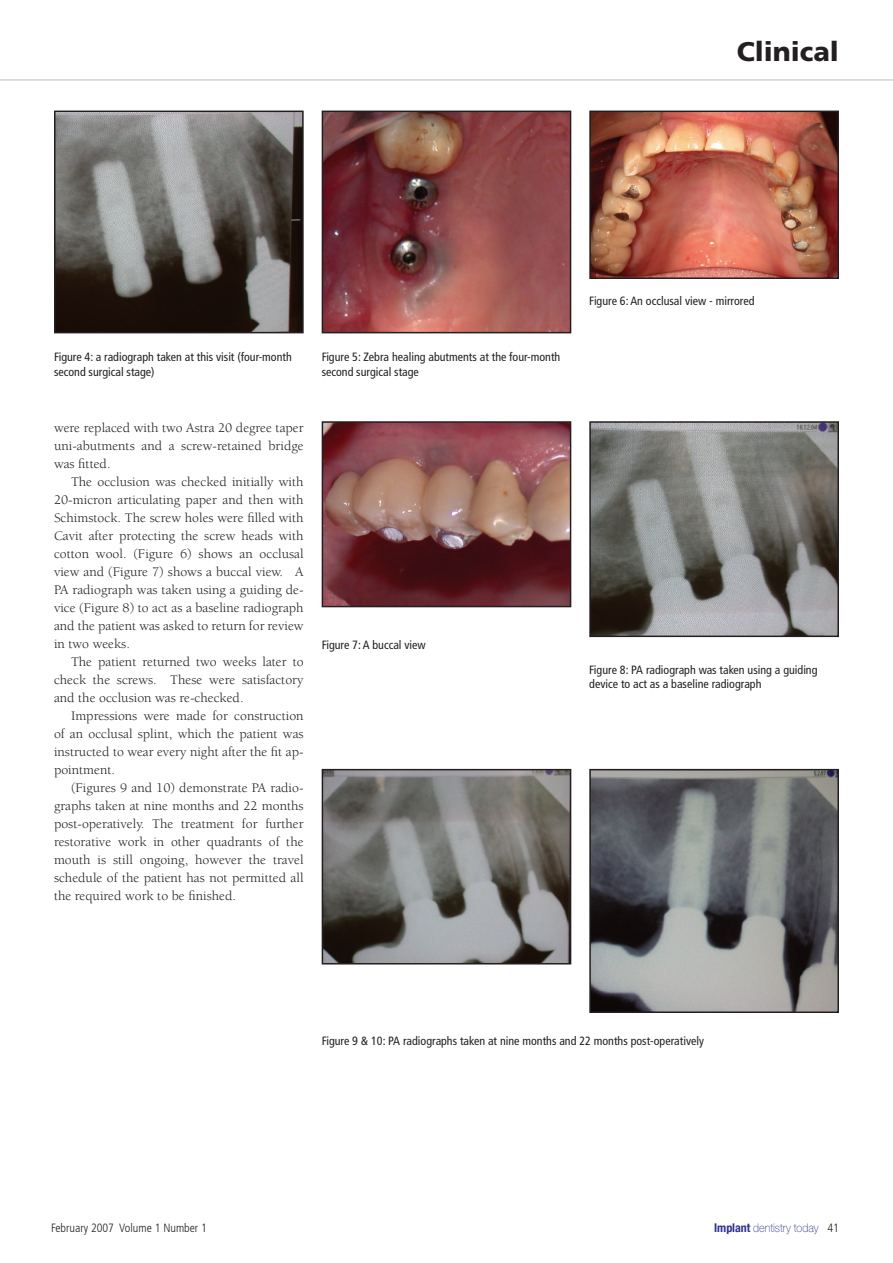
<style>
.page{position:relative;width:893px;height:1263px;background:#fff}
.page>*{position:absolute;margin:0;border:0;box-sizing:border-box;transform-origin:0 0}
.t1{font:900 27px "Frutiger";color:#231f20}
.t2{font:13.5px/18px "Berkeley";color:#231f20;text-align:justify}
.t3{font:condensed 12px/14.4px "Frutiger";color:#231f20}
.t4{font:300 condensed 12px "Frutiger";color:#231f20}
.t5{font:100 12px "Helvetica Neue";color:#323092;scale:.9 1}
.s1{font-weight:700;font-stretch:condensed}
.s2{font-family:"Frutiger";font-weight:300;font-stretch:condensed;color:#231f20}
</style>
<div class="page">
<hr style="left:0;top:79px;width:893px;height:2px;background:#d1d2d4">
<img style="left:57px;top:114px;width:244px;height:216px">
<div style="left:54px;top:111px;width:250px;height:222px;border:2px solid #231f20"></div>
<img style="left:325px;top:114px;width:243px;height:216px">
<div style="left:322px;top:111px;width:249px;height:222px;border:2px solid #231f20"></div>
<img style="left:592px;top:114px;width:244px;height:162px">
<div style="left:589px;top:111px;width:250px;height:168px;border:2px solid #231f20"></div>
<img style="left:325px;top:424px;width:243px;height:180px">
<div style="left:322px;top:421px;width:249px;height:186px;border:2px solid #231f20"></div>
<img style="left:592px;top:424px;width:244px;height:210px">
<div style="left:589px;top:421px;width:250px;height:216px;border:2px solid #231f20"></div>
<img style="left:325px;top:772px;width:243px;height:189px">
<div style="left:322px;top:769px;width:249px;height:195px;border:2px solid #231f20"></div>
<img style="left:592px;top:772px;width:244px;height:238px">
<div style="left:589px;top:769px;width:250px;height:244px;border:2px solid #231f20"></div>
<h1 class="t1" style="left:737px;top:35px;width:104px">Clinical</h1>
<p class="t3" style="left:54px;top:350px;width:239px">Figure 4: a radiograph taken at this visit (four-month second surgical stage)</p>
<p class="t3" style="left:322px;top:350px;width:240px">Figure 5: Zebra healing abutments at the four-month second surgical stage</p>
<p class="t2" style="left:54px;top:419px;width:251px">were replaced with two Astra 20 degree taper uni-abutments and a screw-retained bridge was fitted.</p>
<p class="t2" style="left:54px;top:473px;width:251px;text-indent:17px">The occlusion was checked initially with 20-micron articulating paper and then with Schimstock. The screw holes were filled with Cavit after protecting the screw heads with cotton wool. (Figure 6) shows an occlusal view and (Figure 7) shows a buccal view. A PA radiograph was taken using a guiding de&shy;vice (Figure 8) to act as a baseline radiograph and the patient was asked to return for review in two weeks.</p>
<p class="t2" style="left:54px;top:653px;width:251px;text-indent:17px">The patient returned two weeks later to check the screws. These were satisfactory and the occlusion was re-checked.</p>
<p class="t2" style="left:54px;top:707px;width:251px;text-indent:17px">Impressions were made for construction of an occlusal splint, which the patient was instructed to wear every night after the fit ap&shy;pointment.</p>
<p class="t2" style="left:54px;top:779px;width:251px;text-indent:17px">(Figures 9 and 10) demonstrate PA radio&shy;graphs taken at nine months and 22 months post-operatively. The treatment for further restorative work in other quadrants of the mouth is still ongoing, however the travel schedule of the patient has not permitted all the required work to be finished.</p>
<p class="t3" style="left:322px;top:638px;width:106px">Figure 7: A buccal view</p>
<p class="t3" style="left:589px;top:294px;width:167px">Figure 6: An occlusal view - mirrored</p>
<p class="t3" style="left:589px;top:662px;width:230px">Figure 8: PA radiograph was taken using a guiding device to act as a baseline radiograph</p>
<p class="t3" style="left:322px;top:1034px;width:384px">Figure 9 &amp; 10: PA radiographs taken at nine months and 22 months post-operatively</p>
<p class="t4" style="left:51px;top:1221px;width:157px">February 2007 Volume 1 Number 1</p>
<p class="t5" style="left:714px;top:1221px;width:140px"><span class="s1">Implant</span> dentistry today <span class="s2">41</span></p>
</div>
